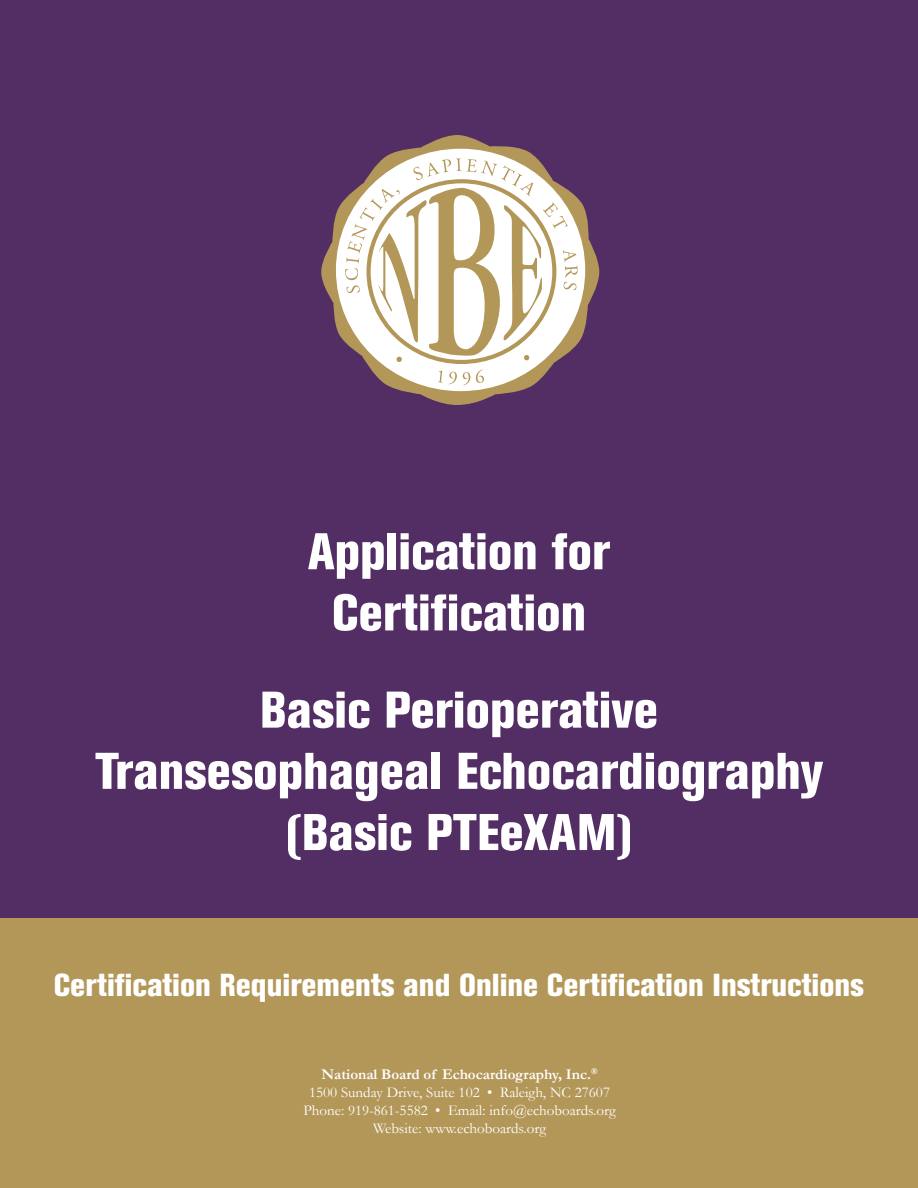
<style>
.page{position:relative;width:918px;height:1188px;background:#fff}
.page>*{position:absolute;margin:0;border:0;box-sizing:border-box;transform-origin:0 0}
.Section_Head{font:800 condensed 51px/61.2px "Akzidenz Grotesk BE";color:#fff;text-align:center}
.Section_Head-2{font:800 condensed 31.5px "Akzidenz Grotesk BE";color:#fff}
.Body_text{font:15px/18px "Garamond";color:#fff;text-align:center}
.s1{font-weight:700}
</style>
<div class="page">
<div style="left:0;top:0;width:918px;height:918px;background:#522e64"></div>
<div style="left:0;top:918px;width:918px;height:270px;background:#b39758"></div>
<svg style="left:321px;top:135px;width:278px;height:270px"></svg>
<div style="left:335px;top:148px;width:251px;height:244px;background:#fff;border-radius:50%"></div>
<svg style="left:438px;top:371px;width:5px;height:12px"></svg>
<svg style="left:449px;top:371px;width:8px;height:13px"></svg>
<svg style="left:463px;top:372px;width:7px;height:13px"></svg>
<svg style="left:476px;top:369px;width:8px;height:14px"></svg>
<svg style="left:345px;top:158px;width:233px;height:204px"></svg>
<p class="Section_Head" style="left:308px;top:521px;width:304px">Application for<br>Certification</p>
<p class="Section_Head" style="left:95px;top:680px;width:730px">Basic Perioperative<br>Transesophageal Echocardiography (Basic PTEeXAM)</p>
<p class="Section_Head-2" style="left:54px;top:967px;width:812px">Certification Requirements and Online Certification Instructions</p>
<p class="Body_text" style="left:303px;top:1065px;width:314px"><span class="s1">National Board of Echocardiography, Inc.</span><sup>®<br></sup>1500 Sunday Drive, Suite 102 • Raleigh, NC 27607<br>Phone: 919-861-5582 • Email: info@echoboards.org Website: www.echoboards.org</p>
</div>
